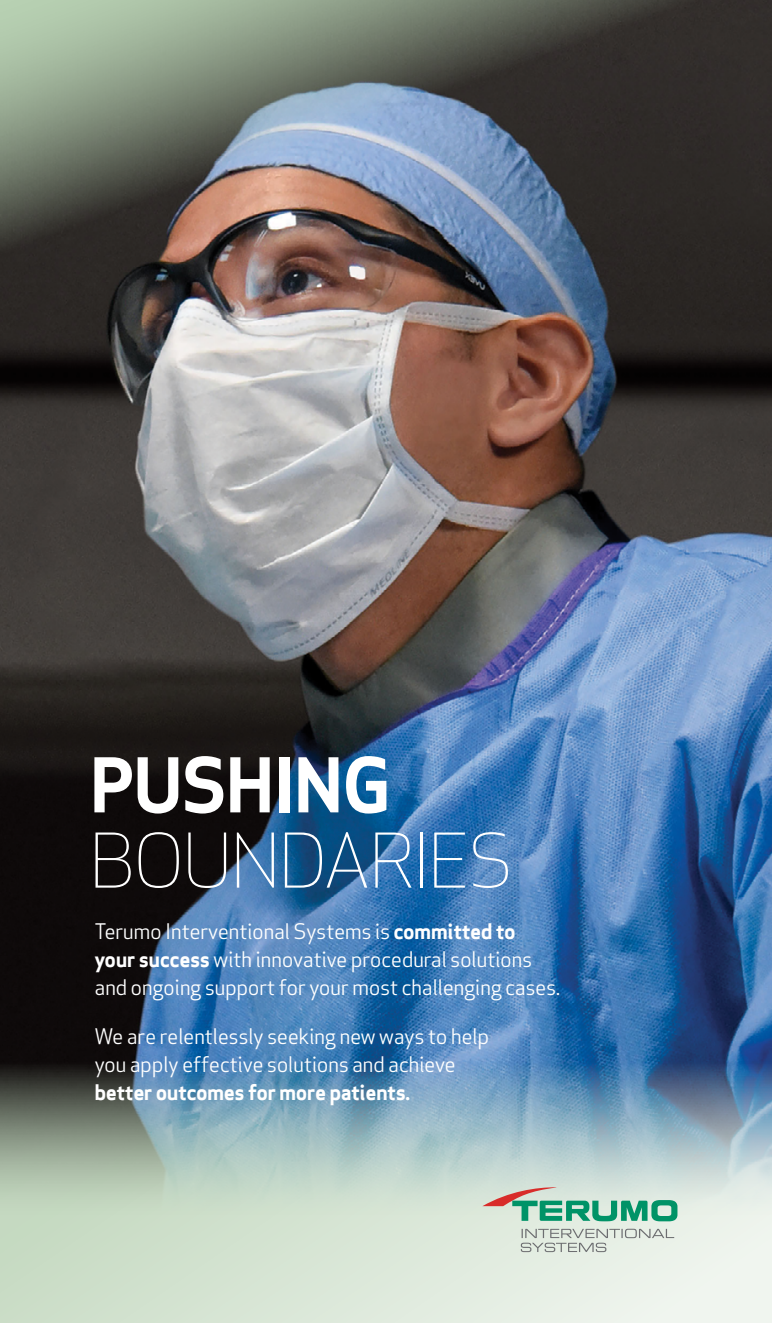
<style>
.page{position:relative;width:772px;height:1323px;background:#fff}
.page>*{position:absolute;margin:0;border:0;box-sizing:border-box;transform-origin:0 0}
.t1{font:300 73.5px "Apex Sans";letter-spacing:-.02em;color:#fff}
.t2{font:700 73.5px "Apex Sans";letter-spacing:-.02em;color:#fff}
.t3{font:21px/28px "Apex Sans";letter-spacing:-.025em;color:#fff}
.t4{font:700 21px "Apex Sans";letter-spacing:-.025em;color:#fff}
.s1{font-weight:700}
</style>
<div class="page">
<img style="left:0;top:0;width:772px;height:1323px">
<svg style="left:482px;top:1187px;width:195px;height:34px;background:#99c5b1"></svg>
<svg style="left:521px;top:1229px;width:153px;height:23px;background:#d0d7cf"></svg>
<h1 class="t2" style="left:89px;top:738px;width:304px">PUSHING</h1>
<h1 class="t1" style="left:89px;top:813px;width:425px">BOUNDARIES</h1>
<p class="t3" style="left:94px;top:916px;width:467px">Terumo Interventional Systems is <span class="s1">committed to your success</span> with innovative procedural solutions and ongoing support for your most challenging cases.</p>
<p class="t3" style="left:94px;top:1021px;width:396px">We are relentlessly seeking new ways to help you apply effective solutions and achieve</p>
<p class="t4" style="left:94px;top:1079px;width:317px">better outcomes for more patients.</p>
</div>
